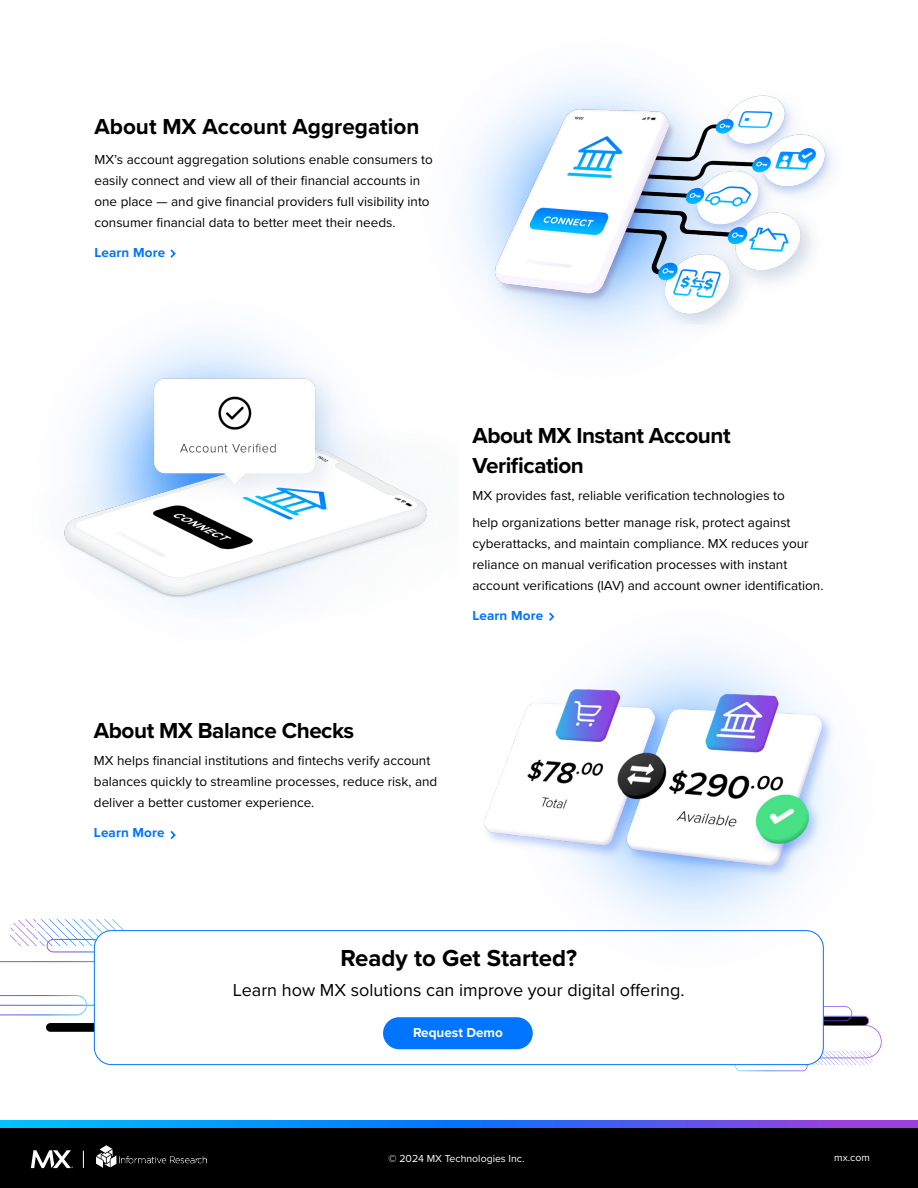
<style>
.page{position:relative;width:918px;height:1188px;background:#fff}
.page>*{position:absolute;margin:0;border:0;box-sizing:border-box;transform-origin:0 0}
.t1{font:700 24px "Proxima Nova";color:#000}
.t2{font:700 22.5px/30px "Proxima Nova";letter-spacing:-.02em;color:#000}
.t3{font:700 22.5px "Proxima Nova";color:#000}
.t4{font:18px "Proxima Nova";color:#000}
.t5{font:13.5px/21px "Proxima Nova";color:#000}
.t6{font:700 13.5px "Proxima Nova";letter-spacing:.01em;color:#0075ff}
.t7{font:700 13.5px "Proxima Nova";color:#fff}
.t8{font:10.5px "Proxima Nova";color:#fff}
</style>
<div class="page">
<div style="left:0;top:1128px;width:918px;height:60px;background:#000"></div>
<svg style="left:0;top:1120px;width:918px;height:8px;background:#2e78f5"></svg>
<svg style="left:31px;top:1150px;width:42px;height:18px"></svg>
<svg style="left:83px;top:1151px;width:1px;height:17px"></svg>
<div style="left:46px;top:1023px;width:55px;height:9px;background:#000;border-radius:4px"></div>
<svg style="left:713px;top:1006px;width:169px;height:65px"></svg>
<svg style="left:10px;top:923px;width:107px;height:29px"></svg>
<svg style="left:0;top:961px;width:94px;height:54px"></svg>
<div style="left:94px;top:931px;width:729px;height:134px;background:#fff;border-radius:17px"></div>
<div style="left:94px;top:930px;width:730px;height:135px;border:1px solid #0075ff;border-radius:17px"></div>
<div style="left:383px;top:1017px;width:150px;height:32px;background:#0075ff;border-radius:16px"></div>
<svg style="left:170px;top:249px;width:6px;height:9px"></svg>
<img style="left:484px;top:74px;width:349px;height:266px">
<svg style="left:170px;top:831px;width:6px;height:9px"></svg>
<img style="left:486px;top:612px;width:338px;height:385px">
<img style="left:39px;top:359px;width:388px;height:261px">
<img style="left:484px;top:685px;width:349px;height:197px">
<img style="left:97px;top:1146px;width:109px;height:21px">
<h2 class="t3" style="left:94px;top:110px;width:326px">About MX Account Aggregation</h2>
<p class="t5" style="left:94px;top:148px;width:340px">MX’s account aggregation solutions enable consumers to easily connect and view all of their financial accounts in one place — and give financial providers full visibility into consumer financial data to better meet their needs.</p>
<p class="t6" style="left:94px;top:243px;width:72px">Learn More</p>
<h2 class="t2" style="left:472px;top:420px;width:260px">About MX Instant Account<br>Verification</h2>
<p class="t5" style="left:472px;top:482px;width:320px;line-height:27px">MX provides fast, reliable verification technologies to help organizations better manage risk, protect against</p>
<p class="t5" style="left:472px;top:533px;width:352px">cyberattacks, and maintain compliance. MX reduces your reliance on manual verification processes with instant account verifications (IAV) and account owner identification.</p>
<p class="t6" style="left:472px;top:606px;width:72px">Learn More</p>
<h2 class="t2" style="left:94px;top:715px;width:262px">About MX Balance Checks</h2>
<p class="t5" style="left:94px;top:750px;width:345px">MX helps financial institutions and fintechs verify account balances quickly to streamline processes, reduce risk, and deliver a better customer experience.</p>
<p class="t6" style="left:94px;top:823px;width:72px">Learn More</p>
<h1 class="t1" style="left:340px;top:940px;width:238px">Ready to Get Started?</h1>
<h3 class="t4" style="left:233px;top:976px;width:453px">Learn how MX solutions can improve your digital offering.</h3>
<p class="t7" style="left:413px;top:1022px;width:91px">Request Demo</p>
<p class="t8" style="left:389px;top:1151px;width:137px">© 2024 MX Technologies Inc.</p>
<p class="t8" style="left:834px;top:1150px;width:37px">mx.com</p>
</div>
